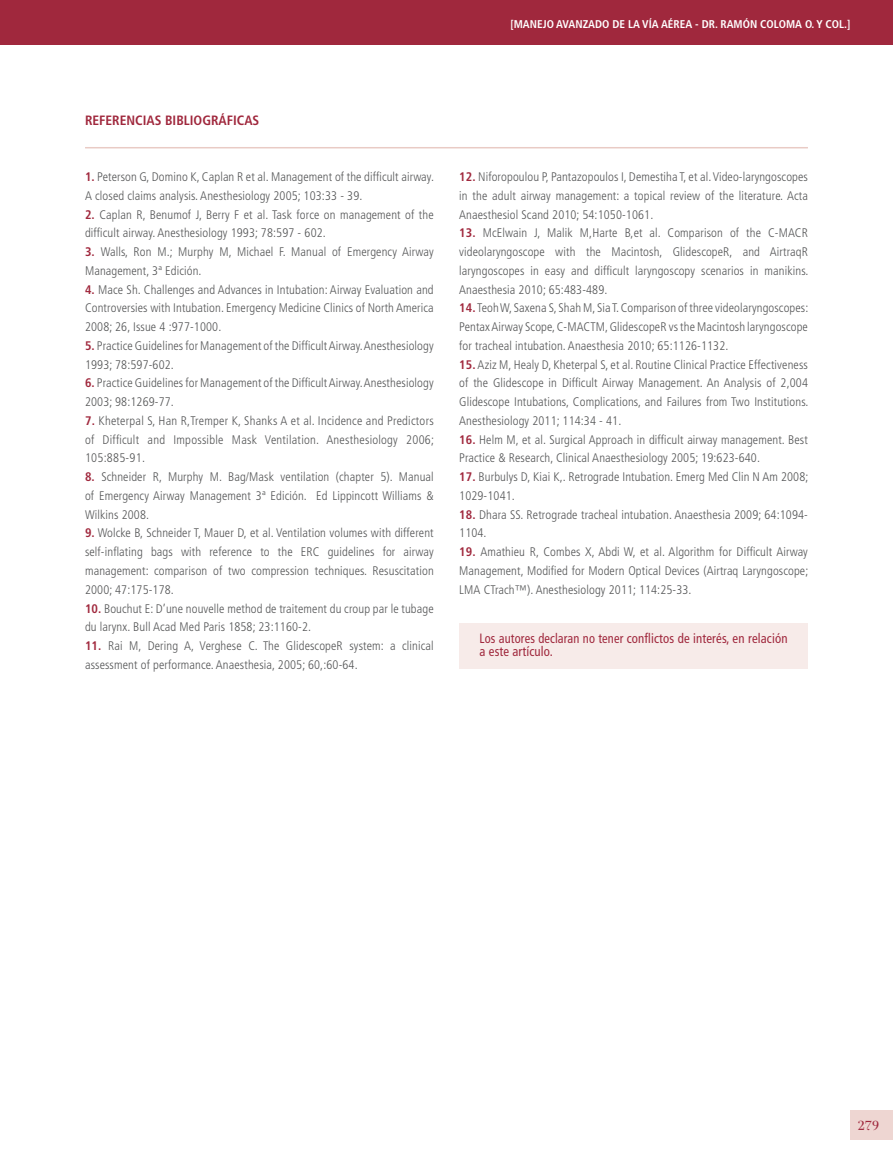
<style>
.page{position:relative;width:893px;height:1170px;background:#fff}
.page>*{position:absolute;margin:0;border:0;box-sizing:border-box;transform-origin:0 0}
.t1{font:19.5px "Filosofia Grand Caps";color:#a0283d;scale:1.1 1}
.t2{font:condensed 13.5px/13.5px "Frutiger";letter-spacing:.01em;color:#a0283d;scale:.92 1}
.t3{font:700 condensed 13.5px "Frutiger";color:#a0283d}
.t4{font:300 condensed 12.45px/18.8px "Frutiger";letter-spacing:.01em;color:#565758}
.t5{font:700 condensed 11.25px "Frutiger";color:#fff}
.s1{font-weight:700;color:#a0283d}
</style>
<div class="page">
<div style="left:850px;top:1110px;width:43px;height:30px;background:#eed6d2"></div>
<div style="left:0;top:0;width:893px;height:44px;background:#a0283d"></div>
<hr style="left:85px;top:147px;width:723px;height:1px;background:#e9cbc5">
<div style="left:459px;top:623px;width:349px;height:45px;background:#f7ebe9"></div>
<p class="t5" style="left:510px;top:17px;width:341px">[MANEJO AVANZADO DE LA VÍA AÉREA - DR. RAMÓN COLOMA O. Y COL.]</p>
<p class="t3" style="left:85px;top:112px;width:176px">REFERENCIAS BIBLIOGRÁFICAS</p>
<p class="t4" style="left:85px;top:167px;width:351px"><span class="s1">1.</span> Peterson G, Domino K, Caplan R et al. Management of the difficult airway.<br>A closed claims analysis. Anesthesiology 2005; 103:33 - 39.</p>
<p class="t4" style="left:85px;top:205px;width:350px"><span class="s1">2.</span> Caplan R, Benumof J, Berry F et al. Task force on management of the difficult airway. Anesthesiology 1993; 78:597 - 602.</p>
<p class="t4" style="left:85px;top:242px;width:350px"><span class="s1">3.</span> Walls, Ron M.; Murphy M, Michael F. Manual of Emergency Airway<br>Management, 3ª Edición.</p>
<p class="t4" style="left:85px;top:280px;width:350px;text-align:justify"><span class="s1">4.</span> Mace Sh. Challenges and Advances in Intubation: Airway Evaluation and Controversies with Intubation. Emergency Medicine Clinics of North America 2008; 26, Issue 4 :977-1000.</p>
<p class="t4" style="left:85px;top:336px;width:350px"><span class="s1">5.</span> Practice Guidelines for Management of the Difficult Airway. Anesthesiology<br>1993; 78:597-602.</p>
<p class="t4" style="left:85px;top:374px;width:350px"><span class="s1">6.</span> Practice Guidelines for Management of the Difficult Airway. Anesthesiology<br>2003; 98:1269-77.</p>
<p class="t4" style="left:85px;top:411px;width:351px;text-align:justify"><span class="s1">7.</span> Kheterpal S, Han R,Tremper K, Shanks A et al. Incidence and Predictors of Difficult and Impossible Mask Ventilation. Anesthesiology 2006; 105:885-91.</p>
<p class="t4" style="left:85px;top:467px;width:350px;text-align:justify"><span class="s1">8.</span> Schneider R, Murphy M. Bag/Mask ventilation (chapter 5). Manual of Emergency Airway Management 3ª Edición. Ed Lippincott Williams &amp; Wilkins 2008.</p>
<p class="t4" style="left:85px;top:524px;width:350px;text-align:justify"><span class="s1">9.</span> Wolcke B, Schneider T, Mauer D, et al. Ventilation volumes with different self-inflating bags with reference to the ERC guidelines for airway management: comparison of two compression techniques. Resuscitation 2000; 47:175-178.</p>
<p class="t4" style="left:85px;top:599px;width:350px"><span class="s1">10.</span> Bouchut E: D’une nouvelle method de traitement du croup par le tubage du larynx. Bull Acad Med Paris 1858; 23:1160-2.</p>
<p class="t4" style="left:85px;top:636px;width:350px"><span class="s1">11.</span> Rai M, Dering A, Verghese C. The GlidescopeR system: a clinical assessment of performance. Anaesthesia, 2005; 60,:60-64.</p>
<p class="t4" style="left:459px;top:167px;width:350px;text-align:justify"><span class="s1">12.</span> Niforopoulou P, Pantazopoulos I, Demestiha T, et al. Video-laryngoscopes in the adult airway management: a topical review of the literature. Acta Anaesthesiol Scand 2010; 54:1050-1061.</p>
<p class="t4" style="left:459px;top:224px;width:351px;text-align:justify"><span class="s1">13.</span> McElwain J, Malik M,Harte B,et al. Comparison of the C-MACR videolaryngoscope with the Macintosh, GlidescopeR, and AirtraqR laryngoscopes in easy and difficult laryngoscopy scenarios in manikins.<br>Anaesthesia 2010; 65:483-489.</p>
<p class="t4" style="left:459px;top:299px;width:351px;text-align:justify"><span class="s1">14.</span> Teoh W, Saxena S, Shah M, Sia T. Comparison of three videolaryngoscopes:<br>Pentax Airway Scope, C-MACTM, GlidescopeR vs the Macintosh laryngoscope for tracheal intubation. Anaesthesia 2010; 65:1126-1132.</p>
<p class="t4" style="left:459px;top:355px;width:351px;text-align:justify"><span class="s1">15.</span> Aziz M, Healy D, Kheterpal S, et al. Routine Clinical Practice Effectiveness of the Glidescope in Difficult Airway Management. An Analysis of 2,004<br>Glidescope Intubations, Complications, and Failures from Two Institutions.<br>Anesthesiology 2011; 114:34 - 41.</p>
<p class="t4" style="left:459px;top:430px;width:350px"><span class="s1">16.</span> Helm M, et al. Surgical Approach in difficult airway management. Best<br>Practice &amp; Research, Clinical Anaesthesiology 2005; 19:623-640.</p>
<p class="t4" style="left:459px;top:467px;width:351px"><span class="s1">17.</span> Burbulys D, Kiai K,. Retrograde Intubation. Emerg Med Clin N Am 2008;<br>1029-1041.</p>
<p class="t4" style="left:459px;top:505px;width:350px"><span class="s1">18.</span> Dhara SS. Retrograde tracheal intubation. Anaesthesia 2009; 64:1094-<br>1104.</p>
<p class="t4" style="left:459px;top:542px;width:351px;text-align:justify"><span class="s1">19.</span> Amathieu R, Combes X, Abdi W, et al. Algorithm for Difficult Airway Management, Modified for Modern Optical Devices (Airtraq Laryngoscope; LMA CTrach™). Anesthesiology 2011; 114:25-33.</p>
<p class="t2" style="left:480px;top:631px;width:336px">Los autores declaran no tener conflictos de interés, en relación a este artículo.</p>
<h1 class="t1" style="left:857px;top:1113px;width:22px">279</h1>
</div>
